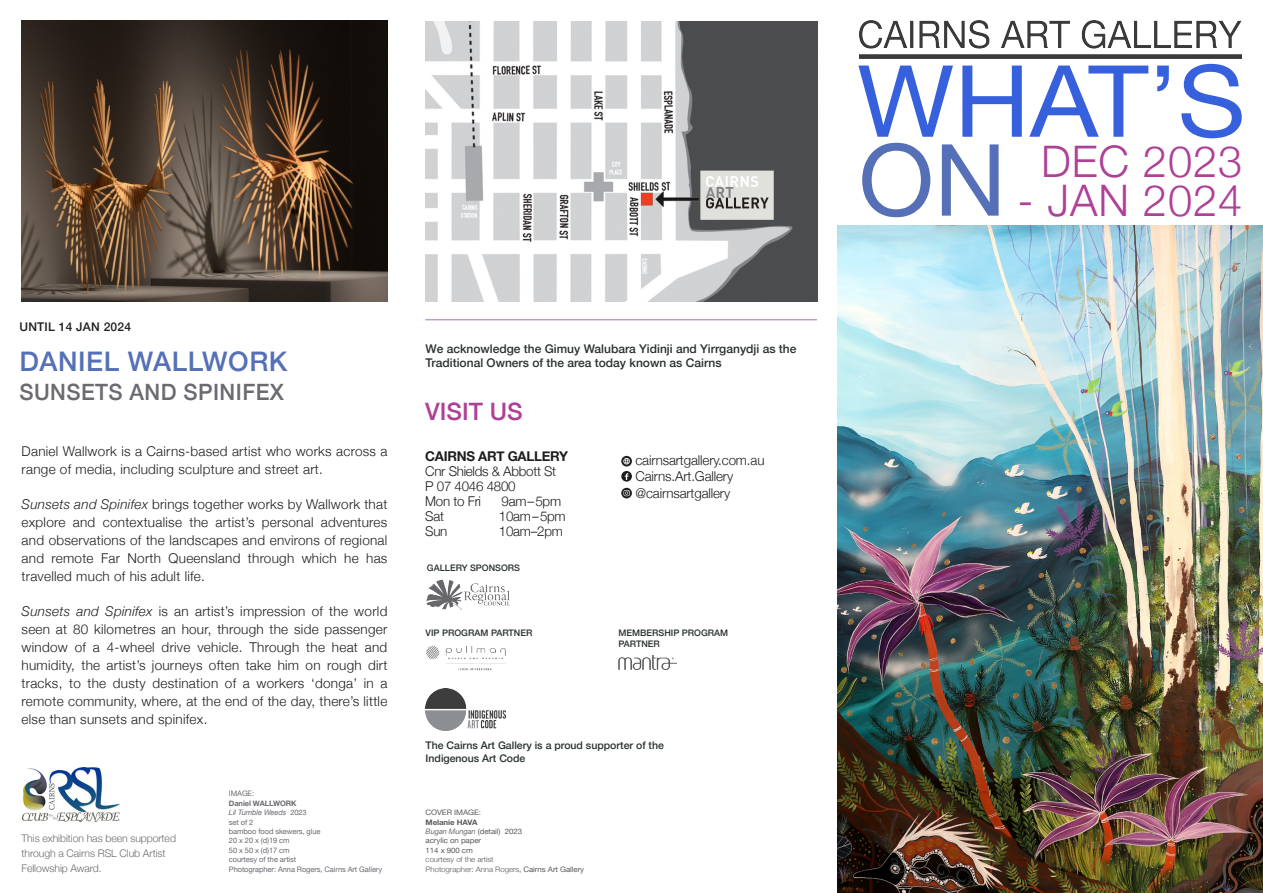
<style>
.page{position:relative;width:1263px;height:893px;background:#fff}
.page>*{position:absolute;margin:0;border:0;box-sizing:border-box;transform-origin:0 0}
.t1{font:99.75px "Helvetica Neue";color:#5570b6}
.t2{font:300 43.5px "Helvetica Neue";letter-spacing:.02em;color:#af4097}
.Artist_name{font:500 27px "Helvetica Neue";letter-spacing:.02em;color:#5570b6}
.t3{font:500 24px "Helvetica Neue";color:#af4097}
.Artist_name-2{font:500 22.5px "Helvetica Neue";letter-spacing:.02em;color:#6a6a72}
.Body_text_-_exhibits{font:300 13.5px/18px "Helvetica Neue";letter-spacing:.02em;color:#201d1e;text-align:justify}
.Body_text_-_exhibits-2{font:300 13.5px "Helvetica Neue";letter-spacing:-.01em;color:#201d1e}
.Body_text_-_exhibits-3{font:300 13.5px/15px "Helvetica Neue";letter-spacing:-.02em;color:#201d1e}
.t4{font:500 12px "Helvetica Neue";color:#29312f}
.Date{font:500 12px "Helvetica Neue";letter-spacing:.02em;color:#201d1e}
.No_Spacing{font:300 10.5px/15px "Helvetica Neue";letter-spacing:-.01em;color:#6c6d70}
.t5{font:500 10.5px/12.6px "Helvetica Neue";color:#29312f}
.t6{font:500 9px/10.8px "Helvetica Neue";color:#29312f}
.t7{font:7.5px "Helvetica Neue";letter-spacing:-.01em;color:#6a6a72}
.No_Spacing-2{font:300 7.5px/9.4px "Helvetica Neue";letter-spacing:-.01em;color:#585a58;scale:1.06 1}
.No_Spacing-3{font:7.5px/9.4px "Helvetica Neue";letter-spacing:-.01em;color:#585a58;scale:1.06 1}
.t8{font:italic 7.5px "Helvetica Neue";letter-spacing:-.01em;color:#6a6a72}
.t9{font:700 7.5px "Helvetica Neue";letter-spacing:-.01em;color:#6a6a72}
.No_Spacing-4{font:700 7.5px "Helvetica Neue";letter-spacing:-.01em;color:#585a58;scale:1.06 1}
.s1{font-style:italic}
.s2{font-style:normal}
.s3{font-weight:700}
.s4{font-style:italic;color:#6a6a72}
.s5{font-weight:400}
</style>
<div class="page">
<svg style="left:858px;top:64px;width:384px;height:74px"></svg>
<hr style="left:425px;top:319px;width:392px;height:1px;background:#bc67a9">
<svg style="left:621px;top:456px;width:11px;height:26px"></svg>
<svg style="left:621px;top:488px;width:11px;height:10px"></svg>
<img style="left:425px;top:21px;width:392px;height:280px">
<img style="left:22px;top:21px;width:365px;height:280px">
<img style="left:426px;top:688px;width:80px;height:42px">
<img style="left:426px;top:580px;width:83px;height:29px">
<img style="left:618px;top:655px;width:58px;height:14px">
<img style="left:426px;top:645px;width:80px;height:26px">
<img style="left:859px;top:21px;width:383px;height:37px">
<img style="left:838px;top:225px;width:425px;height:668px">
<img style="left:22px;top:768px;width:97px;height:53px">
<p class="Date" style="left:19px;top:317px;width:113px">UNTIL 14 JAN 2024</p>
<p class="Artist_name" style="left:19px;top:339px;width:269px">DANIEL WALLWORK</p>
<p class="Artist_name-2" style="left:19px;top:374px;width:266px">SUNSETS AND SPINIFEX</p>
<p class="Body_text_-_exhibits" style="left:22px;top:441px;width:367px">Daniel Wallwork is a Cairns-based artist who works across a range of media, including sculpture and street art.</p>
<p class="Body_text_-_exhibits" style="left:22px;top:494px;width:367px"><span class="s1">Sunsets and Spinifex</span> brings together works by Wallwork that explore and contextualise the artist’s personal adventures and observations of the landscapes and environs of regional and remote Far North Queensland through which he has travelled much of his adult life.</p>
<p class="Body_text_-_exhibits" style="left:22px;top:601px;width:367px"><span class="s1">Sunsets and Spinifex</span> is an artist’s impression of the world seen at 80 kilometres an hour, through the side passenger window of a 4-wheel drive vehicle. Through the heat and humidity, the artist’s journeys often take him on rough dirt tracks, to the dusty destination of a workers ‘donga’ in a remote community, where, at the end of the day, there’s little else than sunsets and spinifex.</p>
<p class="No_Spacing" style="left:22px;top:830px;width:156px">This exhibition has been supported through a Cairns RSL Club Artist<br>Fellowship Award.</p>
<p class="t7" style="left:229px;top:788px;width:27px">IMAGE:</p>
<p class="t9" style="left:229px;top:797px;width:69px">Daniel WALLWORK</p>
<p class="t8" style="left:229px;top:807px;width:79px">Lil Tumble Weeds <span class="s2">2023</span></p>
<p class="t7" style="left:229px;top:816px;width:26px">set of 2</p>
<p class="t7" style="left:229px;top:826px;width:93px">bamboo food skewers, glue</p>
<p class="t7" style="left:229px;top:835px;width:62px">20 x 20 x (d)19 cm</p>
<p class="t7" style="left:229px;top:845px;width:62px">50 x 50 x (d)17 cm</p>
<p class="t7" style="left:229px;top:854px;width:69px">courtesy of the artist</p>
<p class="t7" style="left:229px;top:864px;width:155px">Photographer: Anna Rogers, Cairns Art Gallery</p>
<p class="t4" style="left:426px;top:339px;width:372px">We acknowledge the Gimuy Walubara Yidinji and Yirrganydji as the</p>
<p class="t4" style="left:426px;top:353px;width:297px">Traditional Owners of the area today known as Cairns</p>
<p class="t3" style="left:425px;top:392px;width:99px">VISIT US</p>
<p class="Body_text_-_exhibits-3" style="left:425px;top:448px;width:144px"><span class="s3">CAIRNS ART GALLERY<br></span>Cnr Shields &amp; Abbott St</p>
<p class="Body_text_-_exhibits-3" style="left:425px;top:478px;width:92px">P 07 4046 4800</p>
<p class="Body_text_-_exhibits" style="left:425px;top:491px;width:57px">Mon to Fri</p>
<p class="Body_text_-_exhibits" style="left:501px;top:491px;width:61px">9am–5pm</p>
<p class="Body_text_-_exhibits" style="left:425px;top:506px;width:20px">Sat</p>
<p class="Body_text_-_exhibits" style="left:499px;top:506px;width:68px">10am–5pm</p>
<p class="Body_text_-_exhibits" style="left:425px;top:521px;width:24px">Sun</p>
<p class="Body_text_-_exhibits" style="left:499px;top:521px;width:65px">10am–2pm</p>
<p class="t6" style="left:427px;top:562px;width:95px">GALLERY SPONSORS</p>
<p class="t6" style="left:426px;top:626px;width:108px">VIP PROGRAM PARTNER</p>
<p class="Body_text_-_exhibits-2" style="left:635px;top:449px;width:131px">cairnsartgallery.com.au</p>
<p class="Body_text_-_exhibits-2" style="left:635px;top:466px;width:99px">Cairns.Art.Gallery</p>
<p class="Body_text_-_exhibits-2" style="left:635px;top:482px;width:96px">@cairnsartgallery</p>
<p class="t6" style="left:618px;top:626px;width:111px">MEMBERSHIP PROGRAM<br>PARTNER</p>
<p class="t5" style="left:426px;top:738px;width:240px">The Cairns Art Gallery is a proud supporter of the<br>Indigenous Art Code</p>
<p class="No_Spacing-3" style="left:426px;top:808px;width:54px">COVER IMAGE:</p>
<p class="No_Spacing-4" style="left:426px;top:816px;width:50px">Melanie HAVA</p>
<p class="No_Spacing-3" style="left:426px;top:827px;width:93px"><span class="s4">Bugan Mungan</span> (detail) 2023 acrylic on paper</p>
<p class="No_Spacing-2" style="left:426px;top:845px;width:66px"><span class="s5">114 x 900 cm </span>courtesy of the artist</p>
<p class="No_Spacing-2" style="left:426px;top:864px;width:151px">Photographer: Anna Rogers<span class="s5">, Cairns Art Gallery</span></p>
<p class="t1" style="left:858px;top:108px;width:149px">ON</p>
<p class="t2" style="left:1041px;top:126px;width:203px">DEC 2023</p>
<p class="t2" style="left:1017px;top:165px;width:226px">- JAN 2024</p>
</div>
